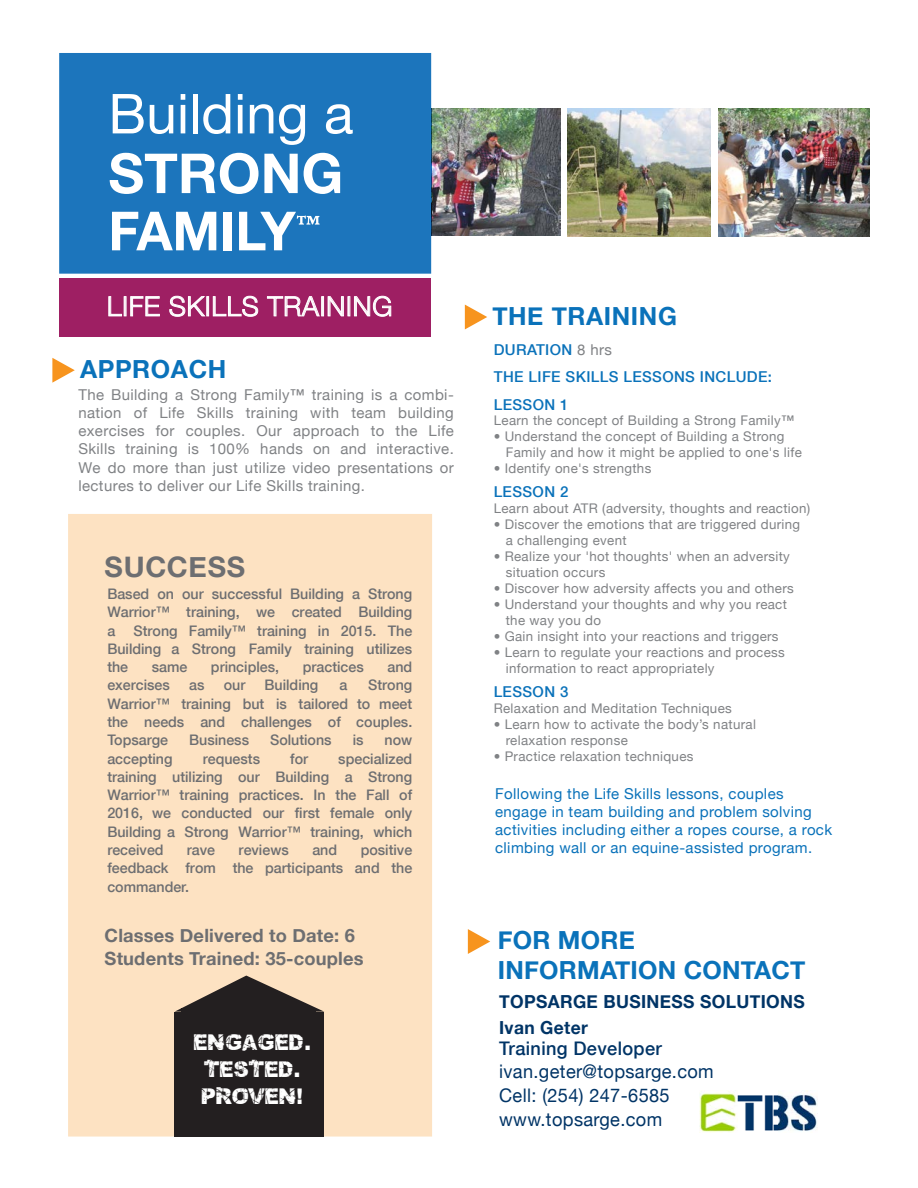
<style>
.page{position:relative;width:918px;height:1188px;background:#fff}
.page>*{position:absolute;margin:0;border:0;box-sizing:border-box;transform-origin:0 0}
.t1{font:55.2px "Helvetica Neue";color:#fff}
.t2{font:700 55.2px "Helvetica Neue";color:#fff}
.t3{font:700 54px "Helvetica Neue";color:#fff}
.t4{font:700 28.2px "Helvetica Neue";letter-spacing:.025em;color:#6d6e71}
.t5{font:300 27px "Helvetica Neue";letter-spacing:.025em;color:#fff}
.t6{font:700 24.9px/30px "Helvetica Neue";letter-spacing:.01em;color:#0a72ba}
.t7{font:21.6px/26.8px "Skratch Punk";letter-spacing:.075em;color:#fff;text-align:center;scale:.91 1}
.t8{font:18.75px/23.9px "Helvetica Neue";letter-spacing:.02em;color:#003466}
.t9{font:500 18.75px "Helvetica Neue";letter-spacing:.02em;color:#003466}
.t10{font:700 18.3px/23.2px "Helvetica Neue";letter-spacing:.01em;color:#6d6e71}
.t11{font:700 18px/25.5px "Helvetica Neue";letter-spacing:.02em;color:#003466}
.t12{font:15px/18.3px "Helvetica Neue";letter-spacing:.025em;color:#808285;text-align:justify}
.t13{font:15px/18px "Helvetica Neue";letter-spacing:.025em;color:#0a72ba}
.t14{font:500 15px/27.2px "Helvetica Neue";letter-spacing:.025em;color:#0a72ba}
.t15{font:500 14.55px/18.3px "Helvetica Neue";color:#6d6e71;text-align:justify}
.t16{font:13.35px/15.9px "Helvetica Neue";letter-spacing:.025em;color:#808285}
.s1{font-family:"Minion Pro"}
.s2{font-weight:500}
.s3{font-weight:400;color:#808285}
</style>
<div class="page">
<img style="left:432px;top:108px;width:128px;height:128px">
<img style="left:718px;top:108px;width:151px;height:128px">
<img style="left:567px;top:108px;width:144px;height:129px">
<div style="left:68px;top:514px;width:364px;height:623px;background:#fde2c2"></div>
<div style="left:59px;top:53px;width:372px;height:221px;background:#1c75bc"></div>
<img style="left:431px;top:108px;width:1px;height:128px">
<div style="left:59px;top:278px;width:372px;height:59px;background:#9e1f63"></div>
<svg style="left:108px;top:296px;width:14px;height:21px"></svg>
<svg style="left:130px;top:296px;width:30px;height:21px"></svg>
<svg style="left:169px;top:295px;width:37px;height:22px"></svg>
<div style="left:206px;top:296px;width:3px;height:20px;border:1px solid #fff"></div>
<svg style="left:213px;top:295px;width:46px;height:22px"></svg>
<svg style="left:267px;top:296px;width:53px;height:21px"></svg>
<div style="left:321px;top:296px;width:3px;height:20px;border:1px solid #fff"></div>
<svg style="left:327px;top:296px;width:17px;height:21px"></svg>
<svg style="left:354px;top:295px;width:38px;height:22px"></svg>
<div style="left:175px;top:1012px;width:149px;height:125px;background:#231f20"></div>
<svg style="left:175px;top:976px;width:149px;height:36px"></svg>
<svg style="left:465px;top:305px;width:22px;height:24px"></svg>
<svg style="left:468px;top:929px;width:22px;height:25px"></svg>
<svg style="left:52px;top:358px;width:23px;height:25px"></svg>
<img style="left:699px;top:1090px;width:119px;height:42px">
<div style="left:181px;top:1008px;width:135px;height:8px;background:#231f20"></div>
<h1 class="t1" style="left:108px;top:67px;width:247px">Building a</h1>
<h1 class="t2" style="left:108px;top:123px;width:236px">STRONG</h1>
<h2 class="t3" style="left:108px;top:182px;width:214px">FAMILY<span class="s1">™</span></h2>
<h3 class="t5" style="left:107px;top:285px;width:287px">LIFE SKILLS TRAINING</h3>
<h3 class="t6" style="left:80px;top:352px;width:148px">APPROACH</h3>
<p class="t12" style="left:78px;top:384px;width:377px">The Building a Strong Family<span class="s2">™</span> training is a combi&shy;nation of Life Skills training with team building exercises for couples. Our approach to the Life Skills training is 100% hands on and interactive.<br>We do more than just utilize video presentations or lectures to deliver our Life Skills training.</p>
<h3 class="t4" style="left:105px;top:541px;width:142px">SUCCESS</h3>
<p class="t15" style="left:107px;top:584px;width:306px">Based on our successful Building a Strong Warrior™ training, we created Building a</p>
<p class="t15" style="left:107px;top:621px;width:306px;text-indent:26px">Strong Family™ training in 2015. The Building a Strong Family training utilizes the</p>
<p class="t15" style="left:152px;top:657px;width:37px">same</p>
<p class="t15" style="left:211px;top:657px;width:70px">principles,</p>
<p class="t15" style="left:303px;top:657px;width:63px">practices</p>
<p class="t15" style="left:387px;top:657px;width:26px">and</p>
<p class="t15" style="left:107px;top:675px;width:64px">exercises</p>
<p class="t15" style="left:189px;top:675px;width:17px">as</p>
<p class="t15" style="left:224px;top:675px;width:23px">our</p>
<p class="t15" style="left:265px;top:675px;width:55px">Building</p>
<p class="t15" style="left:339px;top:675px;width:9px">a</p>
<p class="t15" style="left:107px;top:675px;width:306px;text-indent:261px">Strong Warrior™ training but is tailored to meet the needs and challenges of couples.<br>Topsarge</p>
<p class="t15" style="left:189px;top:730px;width:61px">Business</p>
<p class="t15" style="left:270px;top:730px;width:63px">Solutions</p>
<p class="t15" style="left:353px;top:730px;width:12px">is</p>
<p class="t15" style="left:385px;top:730px;width:29px">now</p>
<p class="t15" style="left:107px;top:749px;width:306px;text-indent:231px">specialized training utilizing our Building a Strong Warrior™ training practices. In the Fall of 2016, we conducted our first female only Building a Strong Warrior™ training, which received</p>
<p class="t15" style="left:107px;top:749px;width:67px">accepting</p>
<p class="t15" style="left:203px;top:749px;width:59px">requests</p>
<p class="t15" style="left:290px;top:749px;width:19px">for</p>
<p class="t15" style="left:107px;top:840px;width:306px;text-indent:253px">positive feedback from the participants and the commander.</p>
<h3 class="t10" style="left:105px;top:923px;width:261px">Classes Delivered to Date: 6<br>Students Trained: 35-couples</h3>
<p class="t15" style="left:187px;top:840px;width:30px">rave</p>
<p class="t15" style="left:239px;top:840px;width:52px">reviews</p>
<p class="t15" style="left:312px;top:840px;width:26px">and</p>
<h3 class="t7" style="left:194px;top:1029px;width:130px">ENGAGED.<br>TESTED.<br>PROVEN!</h3>
<h3 class="t6" style="left:492px;top:300px;width:186px">THE TRAINING</h3>
<p class="t14" style="left:494px;top:336px;width:280px">DURATION <span class="s3">8 hrs<br></span>THE LIFE SKILLS LESSONS INCLUDE:<br>LESSON 1</p>
<p class="t16" style="left:494px;top:412px;width:302px">Learn the concept of Building a Strong Family<span class="s2">™</span></p>
<p class="t16" style="left:506px;top:428px;width:298px;text-indent:-12px">• Understand the concept of Building a Strong<br>Family and how it might be applied to one's life</p>
<p class="t16" style="left:494px;top:460px;width:159px">• Identify one's strengths</p>
<p class="t14" style="left:494px;top:478px;width:76px">LESSON 2</p>
<p class="t16" style="left:494px;top:500px;width:318px">Learn about ATR (adversity, thoughts and reaction)</p>
<p class="t16" style="left:506px;top:516px;width:296px;text-indent:-12px">• Discover the emotions that are triggered during a challenging event</p>
<p class="t16" style="left:506px;top:548px;width:286px;text-indent:-12px">• Realize your 'hot thoughts' when an adversity situation occurs</p>
<p class="t16" style="left:494px;top:580px;width:302px">• Discover how adversity affects you and others</p>
<p class="t16" style="left:506px;top:595px;width:283px;text-indent:-12px">• Understand your thoughts and why you react the way you do</p>
<p class="t16" style="left:494px;top:627px;width:286px">• Gain insight into your reactions and triggers</p>
<p class="t16" style="left:506px;top:643px;width:281px;text-indent:-12px">• Learn to regulate your reactions and process information to react appropriately</p>
<p class="t14" style="left:494px;top:677px;width:76px">LESSON 3</p>
<p class="t16" style="left:494px;top:699px;width:240px">Relaxation and Meditation Techniques</p>
<p class="t16" style="left:506px;top:715px;width:252px;text-indent:-12px">• Learn how to activate the body’s natural relaxation response</p>
<p class="t16" style="left:494px;top:747px;width:201px">• Practice relaxation techniques</p>
<p class="t13" style="left:495px;top:784px;width:339px">Following the Life Skills lessons, couples engage in team building and problem solving activities including either a ropes course, a rock climbing wall or an equine-assisted program.</p>
<h3 class="t6" style="left:498px;top:924px;width:309px">FOR MORE<br>INFORMATION CONTACT</h3>
<h3 class="t11" style="left:499px;top:988px;width:307px">TOPSARGE BUSINESS SOLUTIONS<br>Ivan Geter</h3>
<h3 class="t9" style="left:499px;top:1033px;width:164px">Training Developer</h3>
<h3 class="t8" style="left:499px;top:1058px;width:216px">ivan.geter@topsarge.com<br>Cell: (254) 247-6585 www.topsarge.com</h3>
</div>
